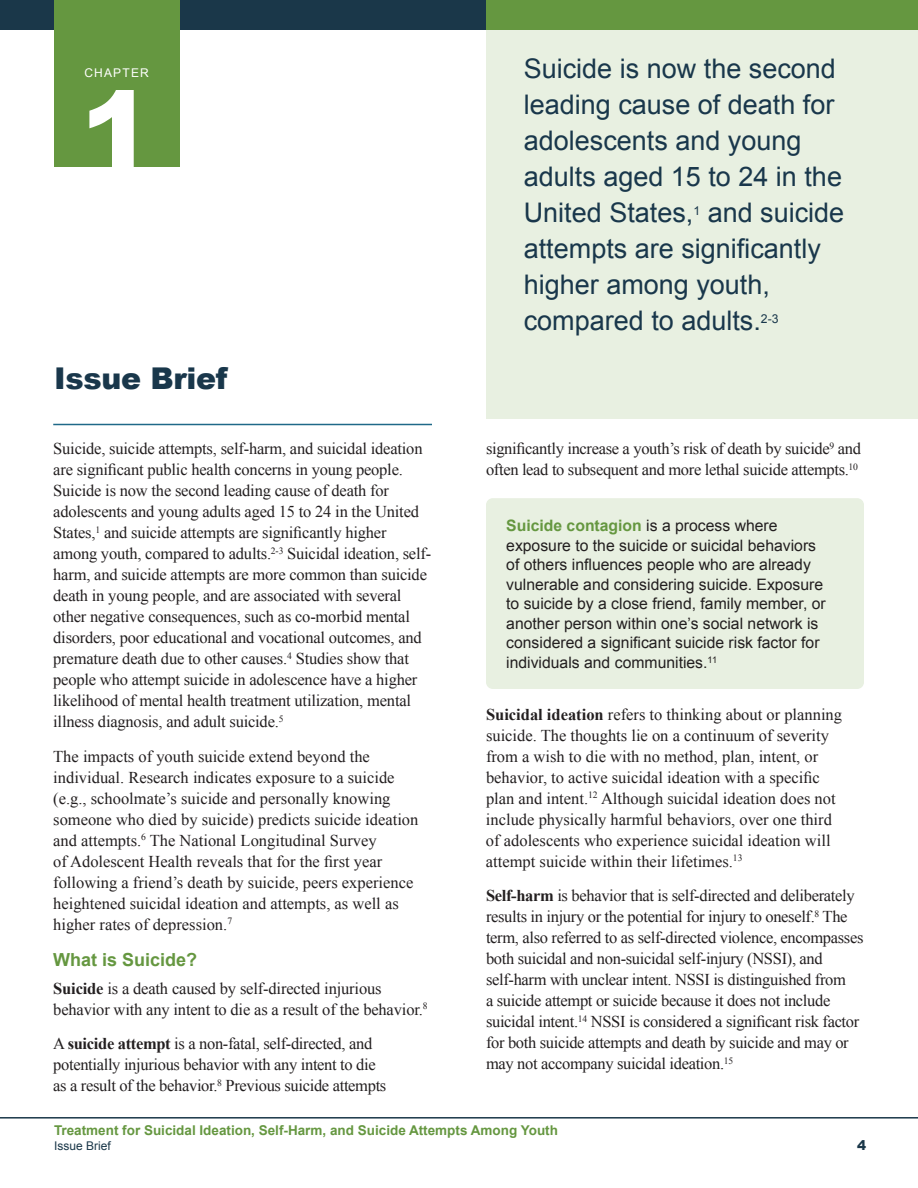
<style>
.page{position:relative;width:918px;height:1188px;background:#fff}
.page>*{position:absolute;margin:0;border:0;box-sizing:border-box;transform-origin:0 0}
.t1{font:900 108px "Arial";color:#fff}
.t2{font:900 30px "Arial";letter-spacing:-.01em;color:#19374b}
.t3{font:27px/36px "Arial";color:#19374b}
.t4{font:700 18px "Arial";color:#659740}
.t5{font:16.5px/21px "Times New Roman";letter-spacing:-.01em;color:#231f20}
.t6{font:15.75px/19.5px "Arial";color:#231f20}
.t7{font:700 13.5px "Arial";color:#659740}
.t8{font:900 13.5px "Arial";color:#1a3749}
.t9{font:12px "Arial";color:#1a3749}
.t10{font:12px "Arial";letter-spacing:.1em;color:#fff}
.s1{font-weight:700}
.s2{font-weight:700;color:#659740}
</style>
<div class="page">
<hr style="left:0;top:1117px;width:918px;height:2px;background:#1a3749">
<div style="left:0;top:0;width:918px;height:30px;background:#1a3749"></div>
<div style="left:54px;top:0;width:125px;height:167px;background:#659740"></div>
<hr style="left:53px;top:424px;width:379px;height:1px;background:#1f6988">
<div style="left:486px;top:0;width:432px;height:419px;background:#e8f0e1"></div>
<div style="left:486px;top:0;width:432px;height:30px;background:#659740"></div>
<div style="left:486px;top:498px;width:378px;height:191px;background:#e8f0e1;border-radius:7px"></div>
<h2 class="t10" style="left:84px;top:65px;width:66px">CHAPTER</h2>
<h2 class="t1" style="left:81px;top:52px;width:74px">1</h2>
<h2 class="t2" style="left:54px;top:356px;width:175px">Issue Brief</h2>
<p class="t5" style="left:53px;top:438px;width:380px">Suicide, suicide attempts, self-harm, and suicidal ideation are significant public health concerns in young people.<br>Suicide is now the second leading cause of death for adolescents and young adults aged 15 to 24 in the United States,<sup>1</sup> and suicide attempts are significantly higher among youth, compared to adults.<sup>2-3</sup> Suicidal ideation, self&shy;harm, and suicide attempts are more common than suicide death in young people, and are associated with several other negative consequences, such as co-morbid mental disorders, poor educational and vocational outcomes, and premature death due to other causes.<sup>4</sup> Studies show that people who attempt suicide in adolescence have a higher likelihood of mental health treatment utilization, mental illness diagnosis, and adult suicide.<sup>5</sup></p>
<p class="t5" style="left:53px;top:745px;width:367px">The impacts of youth suicide extend beyond the individual. Research indicates exposure to a suicide (e.g., schoolmate’s suicide and personally knowing someone who died by suicide) predicts suicide ideation and attempts.<sup>6</sup> The National Longitudinal Survey<br>of Adolescent Health reveals that for the first year following a friend’s death by suicide, peers experience heightened suicidal ideation and attempts, as well as higher rates of depression.<sup>7</sup></p>
<h3 class="t4" style="left:53px;top:948px;width:146px">What is Suicide?</h3>
<p class="t5" style="left:53px;top:978px;width:376px"><span class="s1">Suicide</span> is a death caused by self-directed injurious behavior with any intent to die as a result of the behavior.<sup>8</sup></p>
<p class="t5" style="left:53px;top:1033px;width:335px">A <span class="s1">suicide attempt</span> is a non-fatal, self-directed, and potentially injurious behavior with any intent to die as a result of the behavior.<sup>8</sup> Previous suicide attempts</p>
<p class="t3" style="left:524px;top:51px;width:322px">Suicide is now the second leading cause of death for adolescents and young adults aged 15 to 24 in the<br>United States,<sup>1</sup> and suicide attempts are significantly higher among youth, compared to adults.<sup>2-3</sup></p>
<p class="t5" style="left:486px;top:438px;width:377px">significantly increase a youth’s risk of death by suicide<sup>9</sup> and often lead to subsequent and more lethal suicide attempts.<sup>10</sup></p>
<p class="t6" style="left:506px;top:516px;width:321px"><span class="s2">Suicide contagion</span> is a process where exposure to the suicide or suicidal behaviors of others influences people who are already vulnerable and considering suicide. Exposure to suicide by a close friend, family member, or another person within one’s social network is considered a significant suicide risk factor for individuals and communities.<sup>11</sup></p>
<p class="t5" style="left:486px;top:703px;width:358px"><span class="s1">Suicidal ideation</span> refers to thinking about or planning suicide. The thoughts lie on a continuum of severity from a wish to die with no method, plan, intent, or behavior, to active suicidal ideation with a specific plan and intent.<sup>12</sup> Although suicidal ideation does not include physically harmful behaviors, over one third of adolescents who experience suicidal ideation will attempt suicide within their lifetimes.<sup>13</sup></p>
<p class="t5" style="left:486px;top:885px;width:379px"><span class="s1">Self-harm</span> is behavior that is self-directed and deliberately results in injury or the potential for injury to oneself.<sup>8</sup> The term, also referred to as self-directed violence, encompasses both suicidal and non-suicidal self-injury (NSSI), and self-harm with unclear intent. NSSI is distinguished from<br>a suicide attempt or suicide because it does not include suicidal intent.<sup>14</sup> NSSI is considered a significant risk factor for both suicide attempts and death by suicide and may or may not accompany suicidal ideation.<sup>15</sup></p>
<p class="t7" style="left:54px;top:1121px;width:506px">Treatment for Suicidal Ideation, Self-Harm, and Suicide Attempts Among Youth</p>
<p class="t9" style="left:54px;top:1138px;width:58px">Issue Brief</p>
<p class="t8" style="left:857px;top:1135px;width:11px">4</p>
</div>
